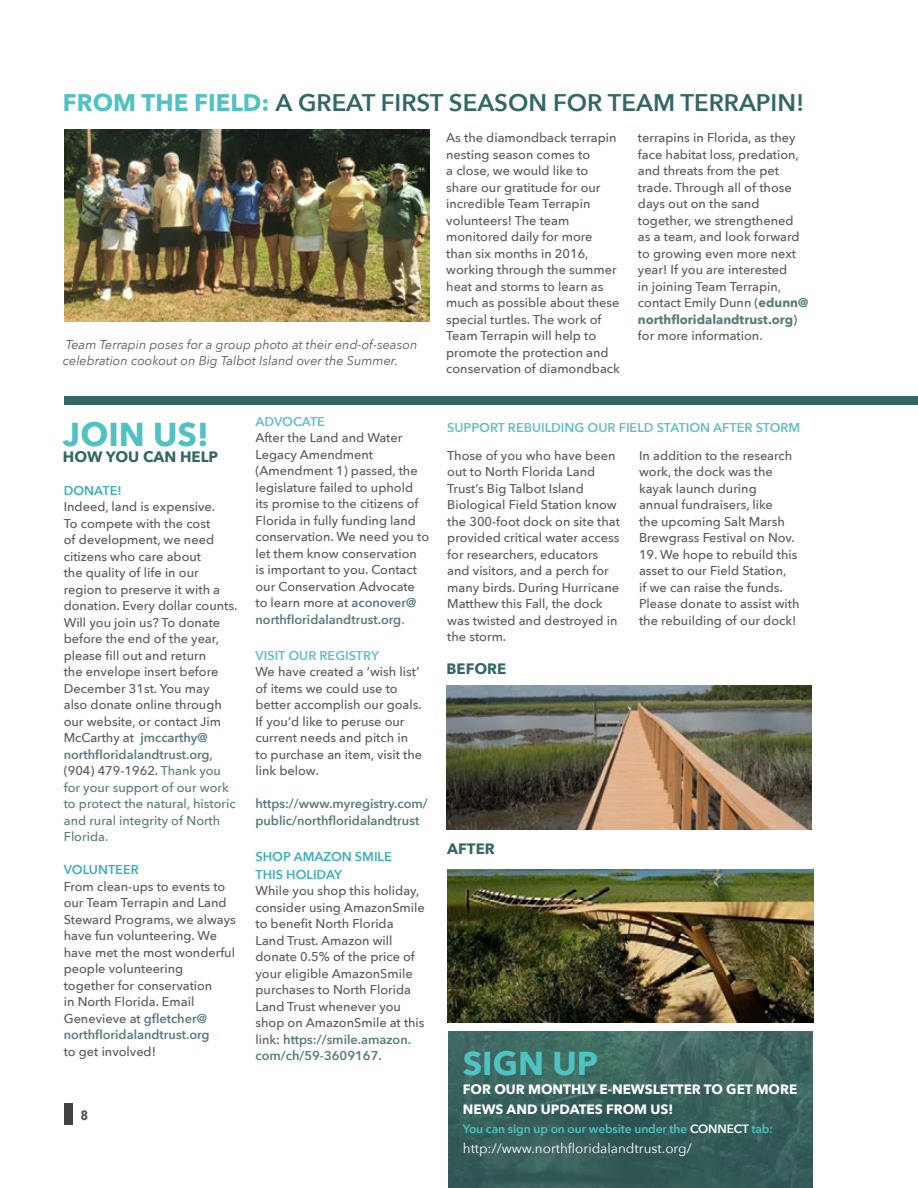
<style>
.page{position:relative;width:918px;height:1188px;background:#fff}
.page>*{position:absolute;margin:0;border:0;box-sizing:border-box;transform-origin:0 0}
.t1{font:700 33px "Avenir Next";color:#4fc2c1}
.t2{font:600 24px "Avenir Next";color:#336765}
.t3{font:700 15px "Avenir Next";color:#336765}
.t4{font:700 13.5px/19.5px "Avenir Next";color:#fff}
.t5{font:13.5px "Avenir Next";color:#fff}
.t6{font:700 13.5px "Avenir Next Condensed";color:#58595b}
.t7{font:500 12.75px/16.5px "Avenir Next";color:#58595b}
.t8{font:italic 12.75px/16.5px "Avenir Next";color:#58595b}
.t9{font:600 12.75px "Avenir Next";color:#64bec8}
.t10{font:600 12.75px/16.5px "Avenir Next";color:#597b7a}
.t11{font:600 12.75px/18px "Avenir Next";color:#3daeba}
.t12{font:600 12px "Avenir Next";letter-spacing:-.01em;color:#4fc2c1}
.s1{font-weight:700;color:#4fc2c1}
.s2{font-weight:600;color:#597b7a}
.s3{color:#597b7a}
.s4{font-weight:700;color:#597b7a}
.s5{color:#fff}
</style>
<div class="page">
<div style="left:64px;top:1103px;width:8px;height:21px;background:#414042"></div>
<div style="left:65px;top:396px;width:853px;height:9px;background:#336765"></div>
<svg style="left:448px;top:1032px;width:365px;height:156px;fill:#39615c"></svg>
<img style="left:448px;top:869px;width:365px;height:153px">
<img style="left:447px;top:685px;width:364px;height:145px">
<img style="left:65px;top:130px;width:365px;height:192px">
<h2 class="t2" style="left:63px;top:82px;width:743px"><span class="s1">FROM THE FIELD:</span> A GREAT FIRST SEASON FOR TEAM TERRAPIN!</h2>
<p class="t8" style="left:63px;top:336px;width:356px">Team Terrapin poses for a group photo at their end-of-season celebration cookout on Big Talbot Island over the Summer.</p>
<h1 class="t1" style="left:63px;top:406px;width:147px">JOIN US!</h1>
<p class="t3" style="left:63px;top:444px;width:157px">HOW YOU CAN HELP</p>
<p class="t11" style="left:64px;top:481px;width:60px">DONATE!</p>
<p class="t7" style="left:64px;top:498px;width:175px">Indeed, land is expensive.<br>To compete with the cost<br>of development, we need citizens who care about<br>the quality of life in our region to preserve it with a donation. Every dollar counts.<br>Will you join us? To donate before the end of the year, please fill out and return<br>the envelope insert before<br>December 31st. You may<br>also donate online through our website, or contact Jim<br>McCarthy at <span class="s2">jmccarthy@ northfloridalandtrust.org</span>, (904) 479-1962. <span class="s3">Thank you for your support of our work to protect the natural, historic and rural integrity of North<br>Florida.</span></p>
<p class="t11" style="left:64px;top:861px;width:77px">VOLUNTEER</p>
<p class="t7" style="left:64px;top:878px;width:174px">From clean-ups to events to our Team Terrapin and Land<br>Steward Programs, we always have fun volunteering. We have met the most wonderful people volunteering together for conservation<br>in North Florida. Email<br>Genevieve at <span class="s2">gfletcher@ northfloridalandtrust.org</span></p>
<p class="t7" style="left:64px;top:1043px;width:94px">to get involved!</p>
<p class="t9" style="left:255px;top:410px;width:71px">ADVOCATE</p>
<p class="t7" style="left:255px;top:429px;width:175px">After the Land and Water<br>Legacy Amendment (Amendment 1) passed, the legislature failed to uphold its promise to the citizens of<br>Florida in fully funding land conservation. We need you to let them know conservation<br>is important to you. Contact our Conservation Advocate to learn more at <span class="s2">aconover@ northfloridalandtrust.org</span><span class="s3">.</span></p>
<p class="t9" style="left:255px;top:644px;width:125px">VISIT OUR REGISTRY</p>
<p class="t7" style="left:255px;top:663px;width:168px">We have created a ‘wish list’ of items we could use to better accomplish our goals.<br>If you’d like to peruse our current needs and pitch in to purchase an item, visit the link below.</p>
<p class="t10" style="left:255px;top:795px;width:174px">https://www.myregistry.com/ public/northfloridalandtrust</p>
<p class="t11" style="left:255px;top:847px;width:138px">SHOP AMAZON SMILE<br>THIS HOLIDAY</p>
<p class="t7" style="left:255px;top:882px;width:171px">While you shop this holiday, consider using AmazonSmile to benefit North Florida<br>Land Trust. Amazon will donate 0.5% of the price of your eligible AmazonSmile purchases to North Florida<br>Land Trust whenever you shop on AmazonSmile at this link: <span class="s2">https://smile.amazon. com/ch/59-3609167</span>.</p>
<p class="t6" style="left:81px;top:1107px;width:9px">8</p>
<p class="t7" style="left:446px;top:129px;width:175px">As the diamondback terrapin nesting season comes to<br>a close, we would like to share our gratitude for our incredible Team Terrapin volunteers! The team monitored daily for more than six months in 2016, working through the summer heat and storms to learn as much as possible about these special turtles. The work of<br>Team Terrapin will help to promote the protection and conservation of diamondback</p>
<p class="t7" style="left:638px;top:129px;width:172px">terrapins in Florida, as they face habitat loss, predation, and threats from the pet trade. Through all of those days out on the sand together, we strengthened as a team, and look forward to growing even more next year! If you are interested<br>in joining Team Terrapin, contact Emily Dunn (<span class="s4">edunn@ northfloridalandtrust.org</span>) for more information.</p>
<p class="t9" style="left:447px;top:416px;width:355px">SUPPORT REBUILDING OUR FIELD STATION AFTER STORM</p>
<p class="t7" style="left:447px;top:447px;width:174px">Those of you who have been out to North Florida Land<br>Trust’s Big Talbot Island<br>Biological Field Station know the 300-foot dock on site that provided critical water access for researchers, educators and visitors, and a perch for many birds. During Hurricane<br>Matthew this Fall, the dock was twisted and destroyed in the storm.</p>
<p class="t7" style="left:639px;top:446px;width:157px">In addition to the research work, the dock was the kayak launch during annual fundraisers, like the upcoming Salt Marsh<br>Brewgrass Festival on Nov.</p>
<p class="t7" style="left:639px;top:545px;width:162px">19. We hope to rebuild this asset to our Field Station,<br>if we can raise the funds.<br>Please donate to assist with the rebuilding of our dock!</p>
<p class="t3" style="left:447px;top:656px;width:61px">BEFORE</p>
<p class="t3" style="left:447px;top:835px;width:49px">AFTER</p>
<h1 class="t1" style="left:463px;top:1035px;width:137px">SIGN UP</h1>
<p class="t4" style="left:463px;top:1080px;width:336px">FOR OUR MONTHLY E-NEWSLETTER TO GET MORE<br>NEWS AND UPDATES FROM US!</p>
<p class="t12" style="left:463px;top:1119px;width:312px">You can sign up on our website under the <span class="s5">CONNECT</span> tab:</p>
<p class="t5" style="left:463px;top:1137px;width:230px">http://www.northfloridalandtrust.org/</p>
</div>
